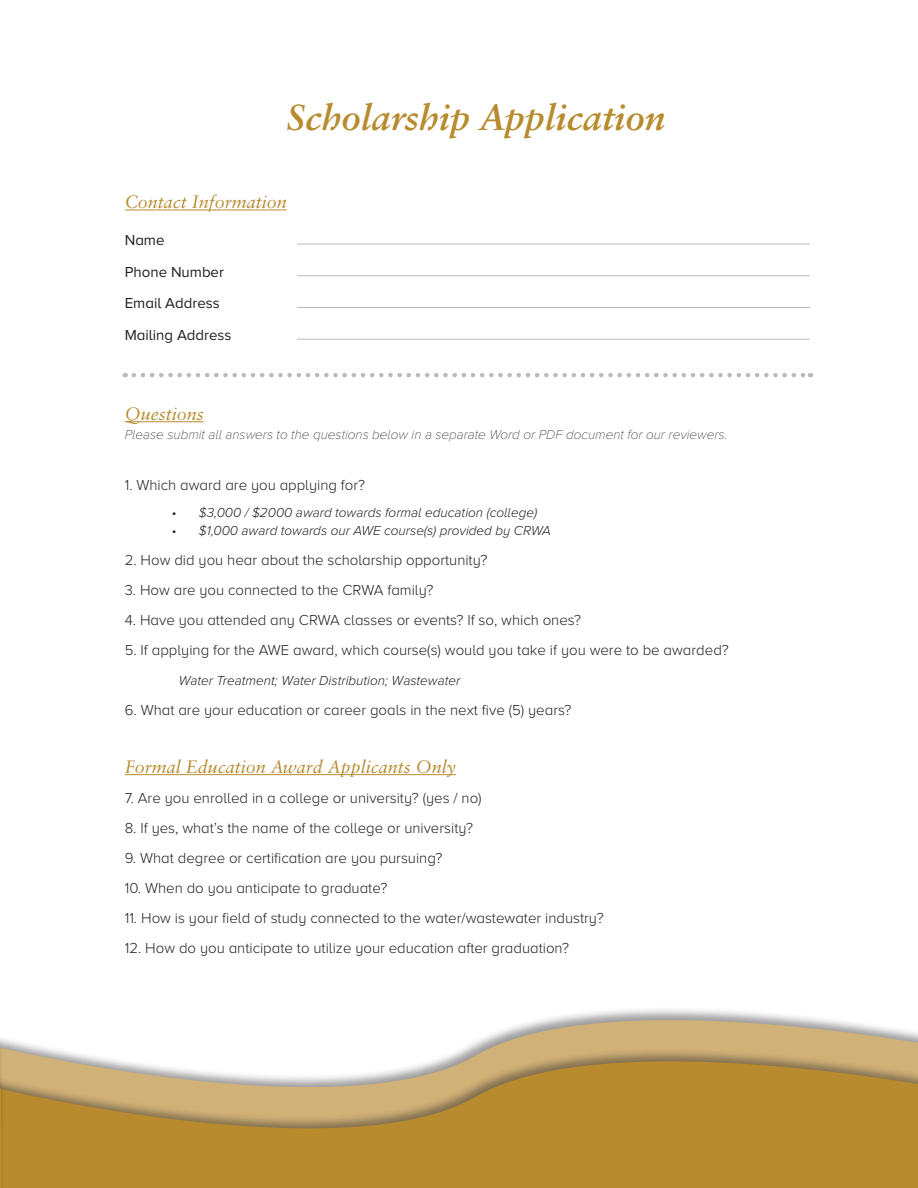
<style>
.page{position:relative;width:918px;height:1188px;background:#fff}
.page>*{position:absolute;margin:0;border:0;box-sizing:border-box;transform-origin:0 0}
.t1{font:italic 700 36px "Sabon LT Pro";color:#b78b2e}
.t2{font:italic 18px "Sabon LT Pro";color:#b78b2e}
.t3{font:300 15px "Proxima Nova A";color:#231f20}
.t4{font:15px "Proxima Nova A";color:#231f20}
.t5{font:italic 300 13.5px "Proxima Nova A";color:#231f20}
.t6{font:italic 100 13.5px "Proxima Nova A";color:#231f20}
</style>
<div class="page">
<svg style="left:539px;top:1009px;width:294px;height:12px"></svg>
<svg style="left:4px;top:1021px;width:914px;height:167px;background:#c5a563"></svg>
<hr style="left:0;top:1005px;width:4px;height:127px;background:#231f20;opacity:.45">
<div style="left:0;top:1046px;width:5px;height:142px;background:#231f20;opacity:.45"></div>
<svg style="left:0;top:1005px;width:1px;height:183px"></svg>
<hr style="left:125px;top:210px;width:162px;height:1px;background:#b78b2e">
<hr style="left:297px;top:244px;width:513px;height:1px;background:#939598">
<hr style="left:297px;top:275px;width:513px;height:1px;background:#939598">
<hr style="left:297px;top:307px;width:513px;height:1px;background:#939598">
<hr style="left:297px;top:339px;width:513px;height:1px;background:#939598">
<hr style="left:125px;top:421px;width:79px;height:1px;background:#b78b2e">
<svg style="left:134px;top:373px;width:677px;height:4px"></svg>
<hr style="left:125px;top:774px;width:331px;height:1px;background:#b78b2e">
<p class="t1" style="left:286px;top:94px;width:381px">Scholarship Application</p>
<p class="t2" style="left:125px;top:191px;width:164px">Contact Information</p>
<p class="t4" style="left:125px;top:232px;width:41px">Name</p>
<p class="t4" style="left:125px;top:263px;width:101px">Phone Number</p>
<p class="t4" style="left:125px;top:295px;width:97px">Email Address</p>
<p class="t4" style="left:125px;top:326px;width:108px">Mailing Address</p>
<p class="t2" style="left:125px;top:402px;width:81px">Questions</p>
<p class="t6" style="left:125px;top:428px;width:604px">Please submit all answers to the questions below in a separate Word or PDF document for our reviewers.</p>
<p class="t3" style="left:125px;top:477px;width:242px">1. Which award are you applying for?</p>
<p class="t5" style="left:172px;top:505px;width:367px">• $3,000 / $2000 award towards formal education (college)</p>
<p class="t5" style="left:172px;top:523px;width:380px">• $1,000 award towards our AWE course(s) provided by CRWA</p>
<p class="t3" style="left:125px;top:552px;width:364px">2. How did you hear about the scholarship opportunity?</p>
<p class="t3" style="left:125px;top:582px;width:310px">3. How are you connected to the CRWA family?</p>
<p class="t3" style="left:125px;top:612px;width:458px">4. Have you attended any CRWA classes or events? If so, which ones?</p>
<p class="t3" style="left:125px;top:642px;width:606px">5. If applying for the AWE award, which course(s) would you take if you were to be awarded?</p>
<p class="t5" style="left:179px;top:673px;width:283px">Water Treatment; Water Distribution; Wastewater</p>
<p class="t3" style="left:125px;top:702px;width:448px">6. What are your education or career goals in the next five (5) years?</p>
<p class="t2" style="left:125px;top:755px;width:333px">Formal Education Award Applicants Only</p>
<p class="t3" style="left:125px;top:790px;width:358px">7. Are you enrolled in a college or university? (yes / no)</p>
<p class="t3" style="left:125px;top:820px;width:350px">8. If yes, what’s the name of the college or university?</p>
<p class="t3" style="left:125px;top:850px;width:319px">9. What degree or certification are you pursuing?</p>
<p class="t3" style="left:125px;top:880px;width:264px">10. When do you anticipate to graduate?</p>
<p class="t3" style="left:125px;top:910px;width:480px">11. How is your field of study connected to the water/wastewater industry?</p>
<p class="t3" style="left:125px;top:940px;width:446px">12. How do you anticipate to utilize your education after graduation?</p>
</div>
